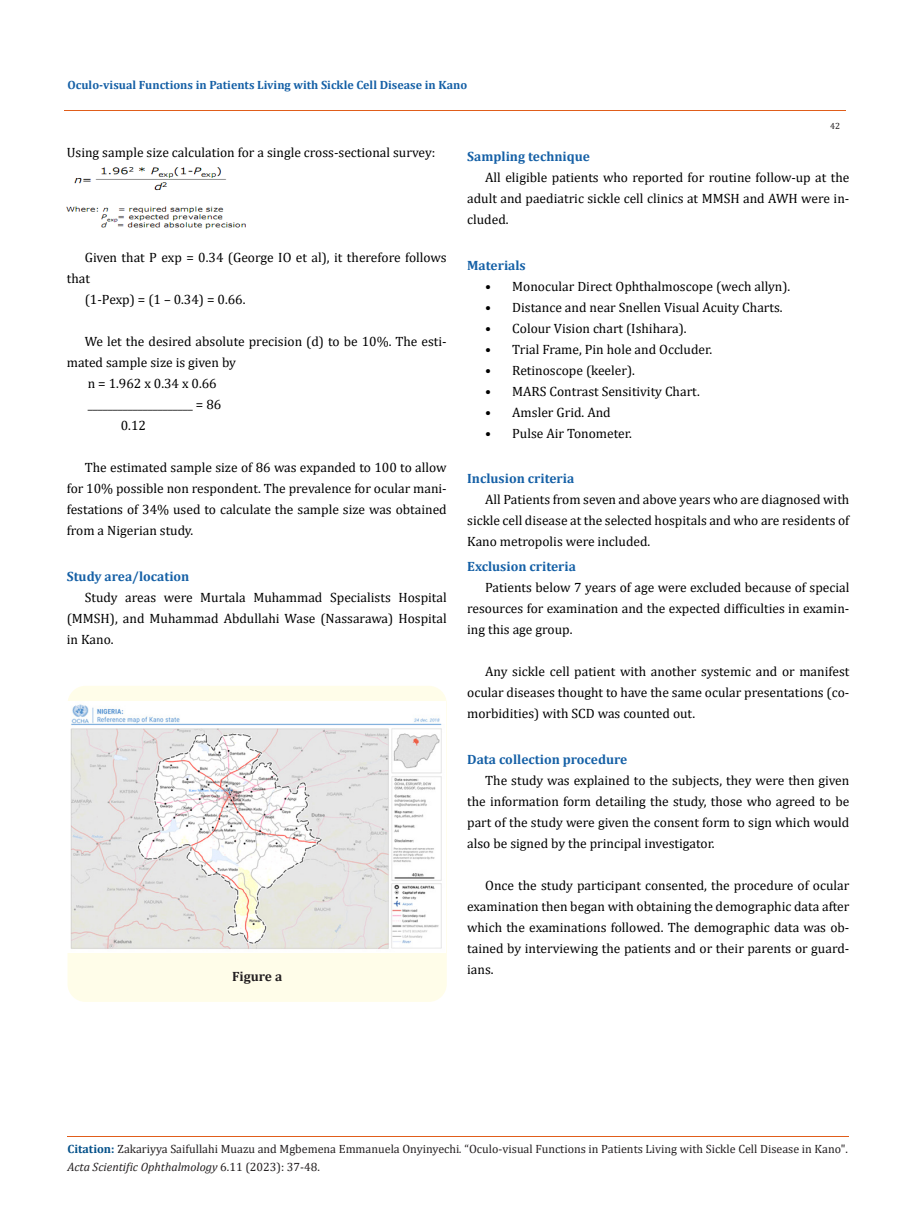
<style>
.page{position:relative;width:917px;height:1224px;background:#fff}
.page>*{position:absolute;margin:0;border:0;box-sizing:border-box;transform-origin:0 0}
.Subtitle{font:13.5px/21px "Cambria";color:#000;text-align:justify}
.t1{font:700 13.5px "Cambria";color:#1560a6}
.t2{font:700 13.5px "Cambria";color:#231f20}
.t3{font:12px/18px "Cambria";color:#231f20}
.t4{font:700 12px "Cambria";color:#1560a6}
.t5{font:9px "Cambria";color:#231f20}
.s1{font-weight:700;color:#035089}
.s2{font-style:italic}
</style>
<div class="page">
<hr style="left:64px;top:110px;width:782px;height:1px;background:#e05d1a">
<img style="left:67px;top:167px;width:178px;height:61px">
<div style="left:67px;top:686px;width:380px;height:316px;background:#fffde9;border-radius:18px"></div>
<img style="left:67px;top:702px;width:379px;height:251px">
<hr style="left:67px;top:1137px;width:782px;height:1px;background:#e05d1a">
<p class="t4" style="left:67px;top:76px;width:401px">Oculo-visual Functions in Patients Living with Sickle Cell Disease in Kano</p>
<p class="t5" style="left:830px;top:120px;width:11px">42</p>
<p class="Subtitle" style="left:67px;top:142px;width:370px">Using sample size calculation for a single cross-sectional survey:</p>
<p class="Subtitle" style="left:67px;top:247px;width:381px;text-indent:18px">Given that P exp = 0.34 (George IO et al), it therefore follows that</p>
<p class="Subtitle" style="left:85px;top:289px;width:162px">(1-Pexp) = (1 – 0.34) = 0.66.</p>
<p class="Subtitle" style="left:67px;top:331px;width:381px;text-indent:18px">We let the desired absolute precision (d) to be 10%. The esti&shy;mated sample size is given by</p>
<p class="Subtitle" style="left:88px;top:373px;width:130px">n = 1.962 x 0.34 x 0.66</p>
<p class="Subtitle" style="left:88px;top:394px;width:135px">_____________________ = 86</p>
<p class="Subtitle" style="left:121px;top:415px;width:27px">0.12</p>
<p class="Subtitle" style="left:67px;top:457px;width:381px;text-indent:18px">The estimated sample size of 86 was expanded to 100 to allow for 10% possible non respondent. The prevalence for ocular mani&shy;festations of 34% used to calculate the sample size was obtained from a Nigerian study.</p>
<p class="t1" style="left:67px;top:567px;width:124px">Study area/location</p>
<p class="Subtitle" style="left:67px;top:587px;width:381px;text-indent:18px">Study areas were Murtala Muhammad Specialists Hospital (MMSH), and Muhammad Abdullahi Wase (Nassarawa) Hospital in Kano.</p>
<p class="t2" style="left:232px;top:967px;width:52px">Figure a</p>
<p class="t1" style="left:467px;top:147px;width:124px">Sampling technique</p>
<p class="Subtitle" style="left:467px;top:167px;width:384px;text-indent:18px">All eligible patients who reported for routine follow-up at the adult and paediatric sickle cell clinics at MMSH and AWH were in&shy;cluded.</p>
<p class="t1" style="left:467px;top:255px;width:60px">Materials</p>
<p class="Subtitle" style="left:485px;top:275px;width:306px">• Monocular Direct Ophthalmoscope (wech allyn).</p>
<p class="Subtitle" style="left:485px;top:296px;width:299px">• Distance and near Snellen Visual Acuity Charts.</p>
<p class="Subtitle" style="left:485px;top:317px;width:203px">• Colour Vision chart (Ishihara).</p>
<p class="Subtitle" style="left:485px;top:338px;width:228px">• Trial Frame, Pin hole and Occluder.</p>
<p class="Subtitle" style="left:485px;top:359px;width:151px">• Retinoscope (keeler).</p>
<p class="Subtitle" style="left:485px;top:380px;width:216px">• MARS Contrast Sensitivity Chart.</p>
<p class="Subtitle" style="left:485px;top:401px;width:127px">• Amsler Grid. And</p>
<p class="Subtitle" style="left:485px;top:422px;width:148px">• Pulse Air Tonometer.</p>
<p class="t1" style="left:467px;top:469px;width:109px">Inclusion criteria</p>
<p class="Subtitle" style="left:467px;top:489px;width:384px;text-indent:18px">All Patients from seven and above years who are diagnosed with sickle cell disease at the selected hospitals and who are residents of Kano metropolis were included.</p>
<p class="t1" style="left:467px;top:557px;width:110px">Exclusion criteria</p>
<p class="Subtitle" style="left:467px;top:577px;width:384px;text-indent:18px">Patients below 7 years of age were excluded because of special resources for examination and the expected difficulties in examin&shy;ing this age group.</p>
<p class="Subtitle" style="left:467px;top:661px;width:384px;text-indent:18px">Any sickle cell patient with another systemic and or manifest ocular diseases thought to have the same ocular presentations (co&shy;morbidities) with SCD was counted out.</p>
<p class="t1" style="left:467px;top:750px;width:162px">Data collection procedure</p>
<p class="Subtitle" style="left:467px;top:770px;width:384px;text-indent:18px">The study was explained to the subjects, they were then given the information form detailing the study, those who agreed to be part of the study were given the consent form to sign which would also be signed by the principal investigator.</p>
<p class="Subtitle" style="left:467px;top:875px;width:384px;text-indent:18px">Once the study participant consented, the procedure of ocular examination then began with obtaining the demographic data after which the examinations followed. The demographic data was ob&shy;tained by interviewing the patients and or their parents or guard&shy;ians.</p>
<p class="t3" style="left:67px;top:1140px;width:782px"><span class="s1">Citation:</span> Zakariyya Saifullahi Muazu and Mgbemena Emmanuela Onyinyechi<span class="s2">.</span> “Oculo-visual Functions in Patients Living with Sickle Cell Disease in Kano".<br><span class="s2">Acta Scientific Ophthalmology</span> 6.11 (2023): 37-48.</p>
</div>
